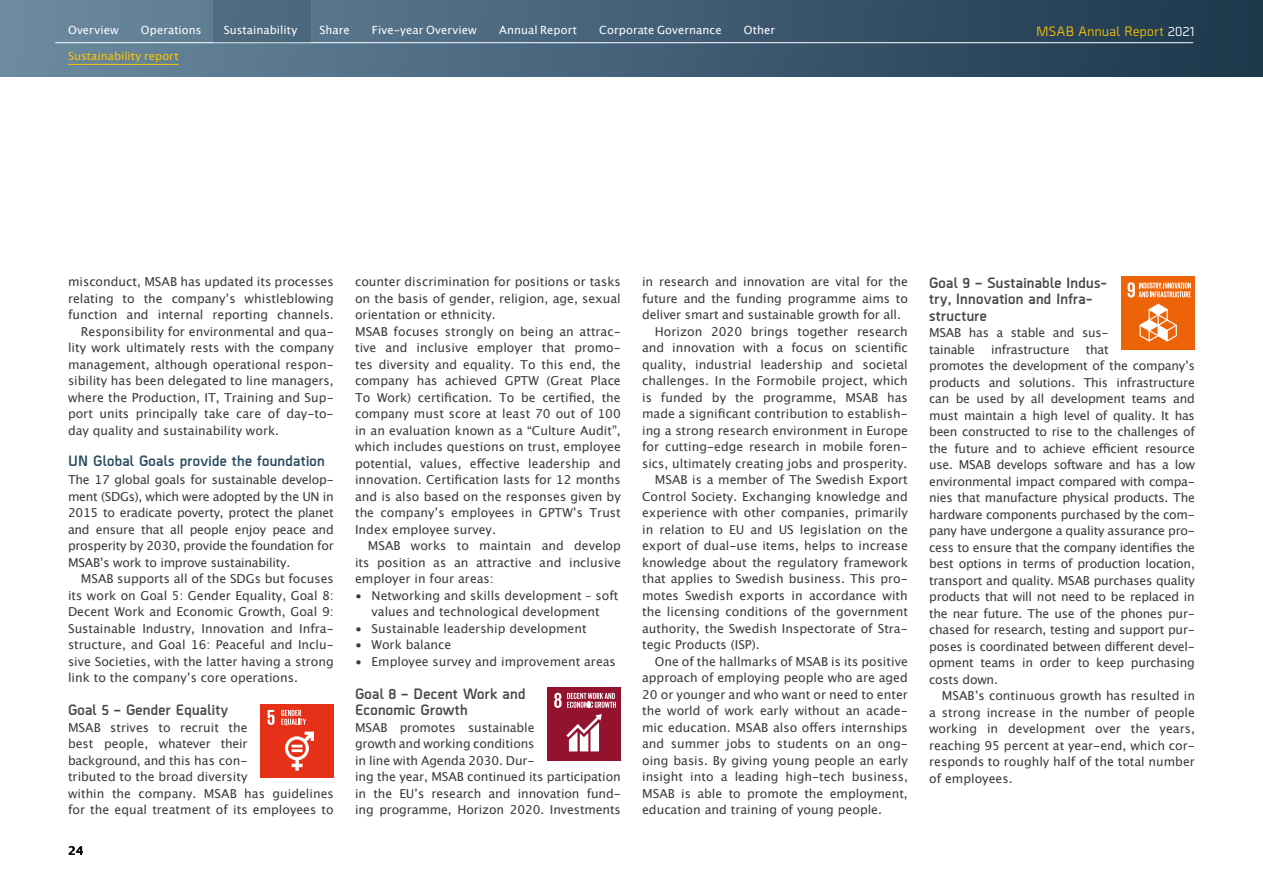
<style>
.page{position:relative;width:1263px;height:893px;background:#fff}
.page>*{position:absolute;margin:0;border:0;box-sizing:border-box;transform-origin:0 0}
.Underrubrik_3{font:700 15px/16.5px "Borda";letter-spacing:.02em;color:#484847}
.mellanrubrik_grå{font:700 15px "Borda";letter-spacing:.02em;color:#2a4c5e}
.t1{font:500 13.5px "Borda";letter-spacing:.04em;color:#ffc600}
.ny_bröd_indrag{font:12.3px/16.5px "Lucida Grande";color:#3a3a39;text-align:justify}
.ny_bröd{font:12.3px/16.5px "Lucida Grande";letter-spacing:-.02em;color:#3a3a39;text-align:justify}
.ny_bröd-2{font:12.3px/16.5px "Lucida Grande";color:#3a3a39}
.t2{font:700 12px "Lucida Grande";color:#000}
.t3{font:11.25px "Lucida Grande";letter-spacing:.005em;color:#fff}
.t4{font:11.25px "Lucida Grande";letter-spacing:.005em;color:#ffc600}
.s1{color:#fff}
</style>
<div class="page">
<div style="left:1121px;top:276px;width:74px;height:74px;background:#ec6308"></div>
<svg style="left:1139px;top:304px;width:38px;height:37px"></svg>
<svg style="left:1127px;top:282px;width:64px;height:15px"></svg>
<div style="left:547px;top:687px;width:74px;height:73px;background:#93122e"></div>
<svg style="left:566px;top:714px;width:36px;height:37px"></svg>
<svg style="left:554px;top:693px;width:62px;height:15px"></svg>
<div style="left:260px;top:704px;width:74px;height:73px;background:#e63018"></div>
<svg style="left:281px;top:710px;width:25px;height:15px"></svg>
<svg style="left:268px;top:710px;width:7px;height:15px"></svg>
<svg style="left:285px;top:732px;width:29px;height:39px"></svg>
<svg style="left:0;top:0;width:1263px;height:77px;background:#3e5a70"></svg>
<hr style="left:55px;top:42px;width:1138px;height:1px;background:#fff">
<hr style="left:68px;top:64px;width:111px;height:1px;background:#ffc600">
<svg style="left:55px;top:0;width:734px;height:43px;background:#526f86"></svg>
<div style="left:213px;top:0;width:97px;height:43px;background:#4d6a7e"></div>
<p class="t3" style="left:68px;top:23px;width:52px">Overview</p>
<p class="t3" style="left:141px;top:23px;width:62px">Operations</p>
<p class="t3" style="left:224px;top:23px;width:75px">Sustainability</p>
<p class="t3" style="left:319px;top:23px;width:32px">Share</p>
<p class="t3" style="left:372px;top:23px;width:106px">Five-year Overview</p>
<p class="t3" style="left:499px;top:23px;width:79px">Annual Report</p>
<p class="t3" style="left:599px;top:23px;width:124px">Corporate Governance</p>
<p class="t3" style="left:744px;top:23px;width:33px">Other</p>
<p class="t4" style="left:68px;top:49px;width:112px">Sustainability report</p>
<p class="t1" style="left:1036px;top:22px;width:159px">MSAB Annual Report <span class="s1">2021</span></p>
<p class="ny_bröd" style="left:68px;top:274px;width:267px">misconduct, MSAB has updated its processes relating to the company’s whistleblowing function and internal reporting channels.</p>
<p class="ny_bröd_indrag" style="left:68px;top:323px;width:267px;text-indent:13px">Responsibility for environmental and qua&shy;lity work ultimately rests with the company management, although operational respon&shy;sibility has been delegated to line managers, where the Production, IT, Training and Sup&shy;port units principally take care of day-to&shy;day quality and sustainability work.</p>
<p class="mellanrubrik_grå" style="left:68px;top:450px;width:258px">UN Global Goals provide the foundation</p>
<p class="ny_bröd" style="left:68px;top:472px;width:267px">The 17 global goals for sustainable develop&shy;ment (SDGs), which were adopted by the UN in 2015 to eradicate poverty, protect the planet and ensure that all people enjoy peace and prosperity by 2030, provide the foundation for MSAB’s work to improve sustainability.</p>
<p class="ny_bröd_indrag" style="left:68px;top:571px;width:267px;text-indent:13px">MSAB supports all of the SDGs but focuses its work on Goal 5: Gender Equality, Goal 8:<br>Decent Work and Economic Growth, Goal 9:<br>Sustainable Industry, Innovation and Infra&shy;structure, and Goal 16: Peaceful and Inclu&shy;sive Societies, with the latter having a strong link to the company’s core operations.</p>
<p class="Underrubrik_3" style="left:68px;top:700px;width:161px">Goal 5 – Gender Equality</p>
<p class="ny_bröd-2" style="left:68px;top:719px;width:267px">MSAB strives to recruit the<br>best people, whatever their<br>background, and this has con-<br>tributed to the broad diversity<br>within the company. MSAB has guidelines for the equal treatment of its employees to</p>
<p class="t2" style="left:68px;top:840px;width:17px">24</p>
<p class="ny_bröd" style="left:355px;top:274px;width:267px">counter discrimination for positions or tasks on the basis of gender, religion, age, sexual orientation or ethnicity.</p>
<p class="ny_bröd_indrag" style="left:355px;top:323px;width:267px">MSAB focuses strongly on being an attrac&shy;tive and inclusive employer that promo&shy;tes diversity and equality. To this end, the company has achieved GPTW (Great Place To Work) certification. To be certified, the company must score at least 70 out of 100 in an evaluation known as a “Culture Audit”, which includes questions on trust, employee potential, values, effective leadership and innovation. Certification lasts for 12 months and is also based on the responses given by the company’s employees in GPTW’s Trust Index employee survey.</p>
<p class="ny_bröd_indrag" style="left:355px;top:538px;width:267px;text-indent:13px">MSAB works to maintain and develop its position as an attractive and inclusive employer in four areas:</p>
<p class="ny_bröd-2" style="left:355px;top:587px;width:265px;text-align:center">• Networking and skills development – soft values and technological development</p>
<p class="ny_bröd-2" style="left:355px;top:620px;width:233px">• Sustainable leadership development</p>
<p class="ny_bröd-2" style="left:355px;top:637px;width:98px">• Work balance</p>
<p class="ny_bröd-2" style="left:355px;top:653px;width:262px">• Employee survey and improvement areas</p>
<p class="Underrubrik_3" style="left:355px;top:684px;width:172px">Goal 8 – Decent Work and<br>Economic Growth</p>
<p class="ny_bröd" style="left:355px;top:719px;width:267px;text-align:left">MSAB promotes sustainable<br>growth and working conditions<br>in line with Agenda 2030. Dur-<br>ing the year, MSAB continued its participation in the EU’s research and innovation fund&shy;ing programme, Horizon 2020. Investments</p>
<p class="ny_bröd" style="left:642px;top:274px;width:267px">in research and innovation are vital for the future and the funding programme aims to deliver smart and sustainable growth for all.</p>
<p class="ny_bröd_indrag" style="left:642px;top:323px;width:267px;text-indent:13px">Horizon 2020 brings together research and innovation with a focus on scientific quality, industrial leadership and societal challenges. In the Formobile project, which is funded by the programme, MSAB has made a significant contribution to establish&shy;ing a strong research environment in Europe for cutting-edge research in mobile foren&shy;sics, ultimately creating jobs and prosperity.</p>
<p class="ny_bröd_indrag" style="left:642px;top:472px;width:267px;text-indent:13px">MSAB is a member of The Swedish Export Control Society. Exchanging knowledge and experience with other companies, primarily in relation to EU and US legislation on the export of dual-use items, helps to increase knowledge about the regulatory framework that applies to Swedish business. This pro&shy;motes Swedish exports in accordance with the licensing conditions of the government authority, the Swedish Inspectorate of Stra&shy;tegic Products (ISP).</p>
<p class="ny_bröd_indrag" style="left:642px;top:653px;width:267px;text-indent:13px">One of the hallmarks of MSAB is its positive approach of employing people who are aged 20 or younger and who want or need to enter the world of work early without an acade&shy;mic education. MSAB also offers internships and summer jobs to students on an ong&shy;oing basis. By giving young people an early insight into a leading high-tech business, MSAB is able to promote the employment, education and training of young people.</p>
<p class="Underrubrik_3" style="left:929px;top:273px;width:179px">Goal 9 – Sustainable Indus&shy;try, Innovation and Infra&shy;structure</p>
<p class="ny_bröd" style="left:929px;top:325px;width:181px">MSAB has a stable and sus&shy;tainable</p>
<p class="ny_bröd" style="left:991px;top:341px;width:80px">infrastructure</p>
<p class="ny_bröd" style="left:929px;top:341px;width:267px;text-align:left;text-indent:157px">that<br>promotes the development of the company’s products and solutions. This infrastructure can be used by all development teams and must maintain a high level of quality. It has been constructed to rise to the challenges of the future and to achieve efficient resource use. MSAB develops software and has a low environmental impact compared with compa&shy;nies that manufacture physical products. The hardware components purchased by the com&shy;pany have undergone a quality assurance pro&shy;cess to ensure that the company identifies the best options in terms of production location, transport and quality. MSAB purchases quality products that will not need to be replaced in the near future. The use of the phones pur&shy;chased for research, testing and support pur&shy;poses is coordinated between different devel&shy;opment teams in order to keep purchasing costs down.</p>
<p class="ny_bröd_indrag" style="left:929px;top:688px;width:267px;text-indent:13px">MSAB’s continuous growth has resulted in a strong increase in the number of people working in development over the years, reaching 95 percent at year-end, which cor&shy;responds to roughly half of the total number of employees.</p>
</div>
